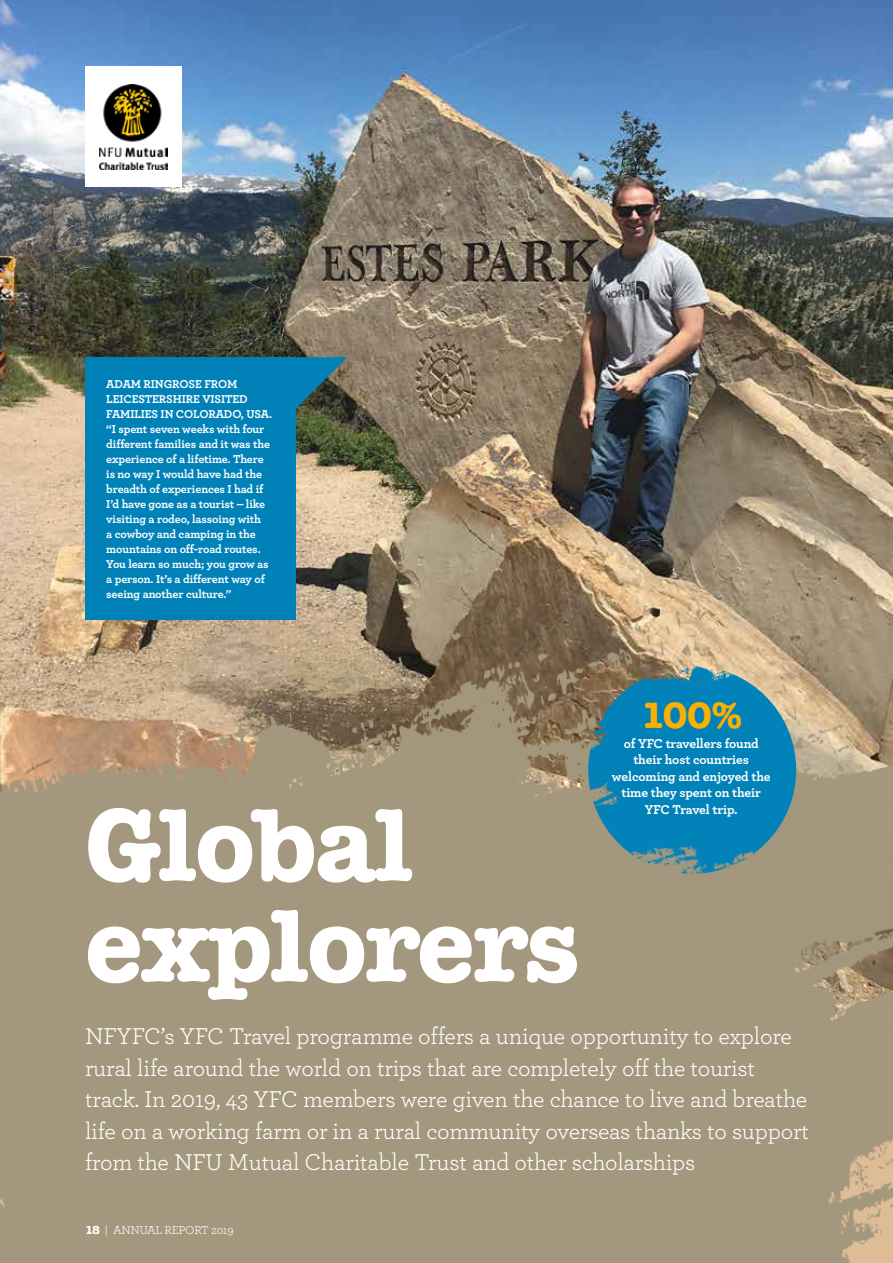
<style>
.page{position:relative;width:893px;height:1263px;background:#fff}
.page>*{position:absolute;margin:0;border:0;box-sizing:border-box;transform-origin:0 0}
.t1{font:700 106.35px/100.8px "American Typewriter";letter-spacing:-.02em;color:#fff}
.t2{font:700 37.8px "American Typewriter";color:#f9b000}
.t3{font:24px/31.5px "Archer";letter-spacing:-.01em;color:#fff}
.t4{font:700 13.5px/16.5px "Archer";letter-spacing:-.01em;color:#fff;text-align:center}
.t5{font:700 12px/15px "Archer";letter-spacing:-.01em;color:#fff}
.t6{font:12px "Archer";letter-spacing:-.02em;color:#fff}
.s1{font-family:"American Typewriter";font-weight:700}
</style>
<div class="page">
<img style="left:0;top:0;width:893px;height:553px">
<img style="left:0;top:553px;width:893px;height:710px">
<img style="left:588px;top:666px;width:208px;height:208px;border-radius:104px">
<div style="left:85px;top:67px;width:96px;height:120px;background:#fff"></div>
<img style="left:99px;top:84px;width:68px;height:86px">
<svg style="left:296px;top:357px;width:51px;height:99px;background:#395d57"></svg>
<div style="left:85px;top:357px;width:211px;height:262px;background:#0082b9"></div>
<p class="t5" style="left:106px;top:376px;width:168px">ADAM RINGROSE FROM<br>LEICESTERSHIRE VISITED<br>FAMILIES IN COLORADO, USA. “I spent seven weeks with four different families and it was the experience of a lifetime. There is no way I would have had the breadth of experiences I had if<br>I’d have gone as a tourist – like visiting a rodeo, lassoing with<br>a cowboy and camping in the mountains on off-road routes.<br>You learn so much; you grow as a person. It’s a different way of seeing another culture.”</p>
<h2 class="t2" style="left:641px;top:682px;width:103px">100%</h2>
<p class="t4" style="left:612px;top:735px;width:160px">of YFC travellers found their host countries welcoming and enjoyed the time they spent on their<br>YFC Travel trip.</p>
<h1 class="t1" style="left:85px;top:790px;width:496px">Global explorers</h1>
<p class="t3" style="left:85px;top:1020px;width:725px">NFYFC’s YFC Travel programme offers a unique opportunity to explore rural life around the world on trips that are completely off the tourist track. In 2019, 43 YFC members were given the chance to live and breathe life on a working farm or in a rural community overseas thanks to support from the NFU Mutual Charitable Trust and other scholarships</p>
<p class="t6" style="left:85px;top:1223px;width:150px"><span class="s1">18</span> | ANNUAL REPORT 2019</p>
</div>
